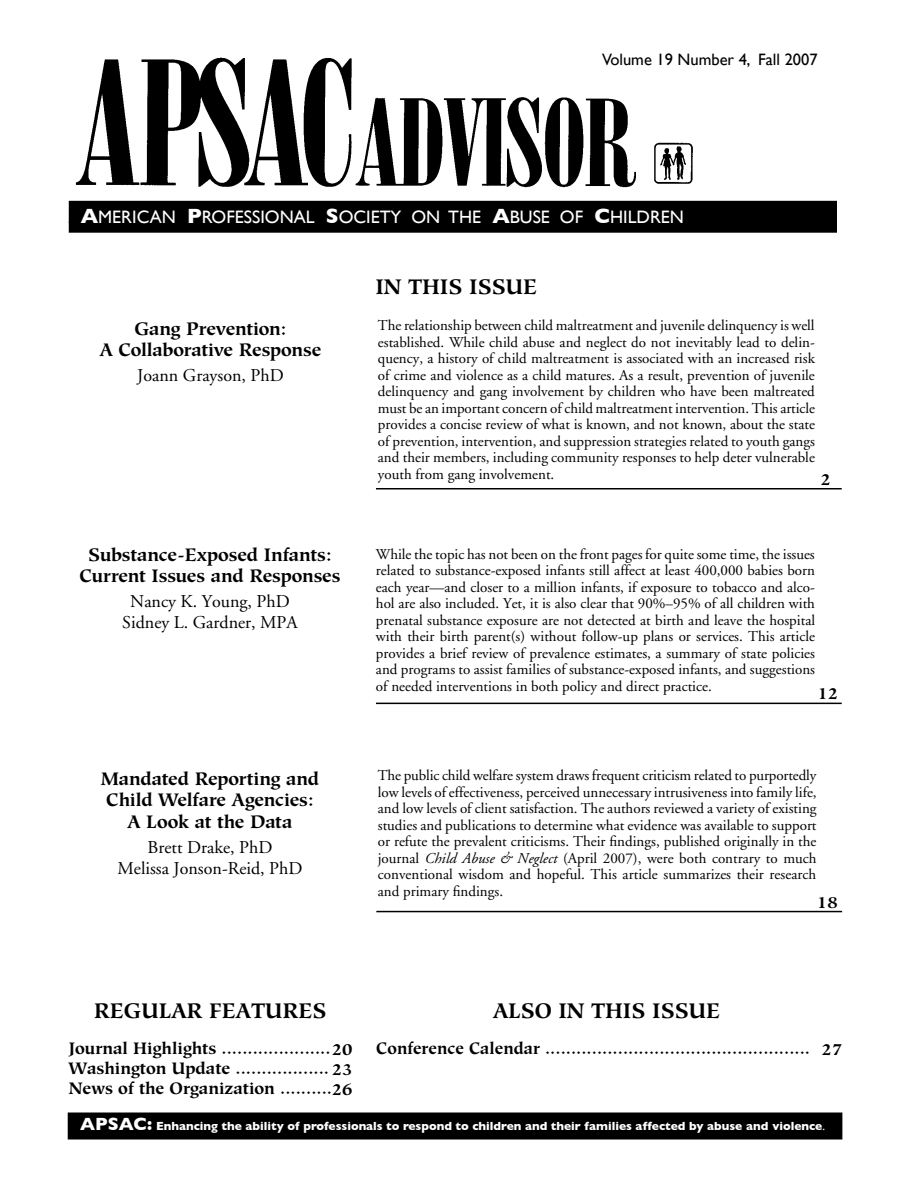
<style>
.page{position:relative;width:918px;height:1188px;background:#fff}
.page>*{position:absolute;margin:0;border:0;box-sizing:border-box;transform-origin:0 0}
.t1{font:700 21px "Hiroshige";color:#000}
.t2{font:700 18px/21.6px "Hiroshige";letter-spacing:-.01em;color:#000;text-align:center}
.t3{font:18px/21.6px "Adobe Garamond";color:#000;text-align:center}
.t4{font:18px "Gill Sans";color:#fff}
.t5{font:700 16.5px/19.8px "Hiroshige";color:#000;text-align:justify}
.t6{font:16.5px "Gill Sans";color:#000}
.t7{font:15px/16.5px "Adobe Garamond";color:#000;text-align:justify}
.t8{font:700 12px "Gill Sans";color:#fff}
.s1{color:#000}
.s2{font-weight:700;font-size:21px}
.s3{font-style:italic}
.s4{font-size:18px}
.s5{font-weight:400}
</style>
<div class="page">
<img style="left:75px;top:57px;width:561px;height:131px">
<div style="left:70px;top:202px;width:766px;height:30px;background:#000"></div>
<div style="left:69px;top:201px;width:768px;height:32px;border:2px solid #000"></div>
<div style="left:68px;top:1113px;width:774px;height:26px;background:#000"></div>
<div style="left:68px;top:1113px;width:774px;height:27px;border:2px solid #000"></div>
<img style="left:654px;top:142px;width:39px;height:42px">
<hr style="left:376px;top:488px;width:466px;height:1px;background:#000">
<hr style="left:376px;top:703px;width:466px;height:1px;background:#000">
<hr style="left:376px;top:911px;width:466px;height:1px;background:#000">
<p class="t6" style="left:602px;top:50px;width:217px">Volume 19 Number 4, Fall 2007</p>
<p class="t4" style="left:69px;top:206px;width:617px"><span class="s1">A</span><span class="s2">A</span>MERICAN <span class="s2">P</span>ROFESSIONAL <span class="s2">S</span>OCIETY ON THE <span class="s2">A</span>BUSE OF <span class="s2">C</span>HILDREN</p>
<p class="t2" style="left:100px;top:318px;width:223px">Gang Prevention:<br>A Collaborative Response</p>
<p class="t3" style="left:137px;top:365px;width:148px">Joann Grayson, PhD</p>
<p class="t2" style="left:80px;top:544px;width:262px">Substance-Exposed Infants:<br>Current Issues and Responses</p>
<p class="t3" style="left:122px;top:591px;width:177px">Nancy K. Young, PhD<br>Sidney L. Gardner, MPA</p>
<p class="t2" style="left:101px;top:768px;width:220px">Mandated Reporting and<br>Child Welfare Agencies:<br>A Look at the Data</p>
<p class="t3" style="left:118px;top:837px;width:186px">Brett Drake, PhD<br>Melissa Jonson-Reid, PhD</p>
<h1 class="t1" style="left:375px;top:274px;width:163px">IN THIS ISSUE</h1>
<p class="t7" style="left:378px;top:318px;width:439px">The relationship between child maltreatment and juvenile delinquency is well established. While child abuse and neglect do not inevitably lead to delin&shy;quency, a history of child maltreatment is associated with an increased risk of crime and violence as a child matures. As a result, prevention of juvenile delinquency and gang involvement by children who have been maltreated must be an important concern of child maltreatment intervention. This article provides a concise review of what is known, and not known, about the state of prevention, intervention, and suppression strategies related to youth gangs and their members, including community responses to help deter vulnerable youth from gang involvement.</p>
<p class="t5" style="left:821px;top:469px;width:12px">2</p>
<p class="t7" style="left:376px;top:546px;width:441px">While the topic has not been on the front pages for quite some time, the issues related to substance-exposed infants still affect at least 400,000 babies born each year—and closer to a million infants, if exposure to tobacco and alco&shy;hol are also included. Yet, it is also clear that 90%–95% of all children with prenatal substance exposure are not detected at birth and leave the hospital with their birth parent(s) without follow-up plans or services. This article provides a brief review of prevalence estimates, a summary of state policies and programs to assist families of substance-exposed infants, and suggestions of needed interventions in both policy and direct practice.</p>
<p class="t5" style="left:817px;top:684px;width:22px">12</p>
<p class="t7" style="left:378px;top:768px;width:440px">The public child welfare system draws frequent criticism related to purportedly low levels of effectiveness, perceived unnecessary intrusiveness into family life, and low levels of client satisfaction. The authors reviewed a variety of existing studies and publications to determine what evidence was available to support or refute the prevalent criticisms. Their findings, published originally in the journal <span class="s3">Child Abuse &amp; Neglect</span> (April 2007), were both contrary to much conventional wisdom and hopeful. This article summarizes their research and primary findings.</p>
<p class="t5" style="left:817px;top:892px;width:22px">18</p>
<h1 class="t1" style="left:94px;top:998px;width:234px">REGULAR FEATURES</h1>
<p class="t5" style="left:69px;top:1038px;width:285px">Journal Highlights .....................20<br>Washington Update .................. 23<br>News of the Organization ..........26</p>
<h1 class="t1" style="left:493px;top:998px;width:229px">ALSO IN THIS ISSUE</h1>
<p class="t5" style="left:376px;top:1038px;width:468px">Conference Calendar ................................................... 27</p>
<p class="t8" style="left:80px;top:1119px;width:746px"><span class="s4">APSAC:</span> Enhancing the ability of professionals to respond to children and their families affected by abuse and violence<span class="s5">.</span></p>
</div>
